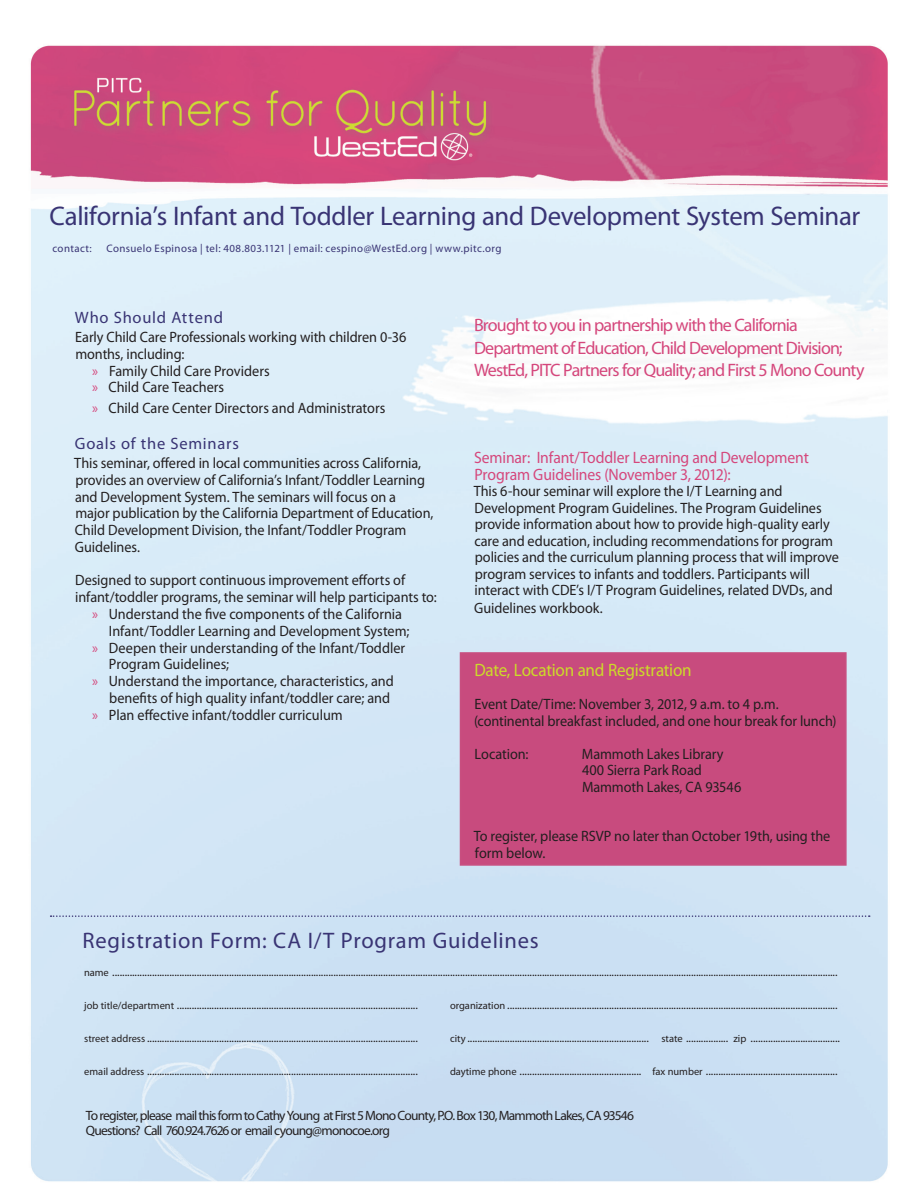
<style>
.page{position:relative;width:918px;height:1188px;background:#fff}
.page>*{position:absolute;margin:0;border:0;box-sizing:border-box;transform-origin:0 0}
.Title-Service{font:27px "Myriad Pro";letter-spacing:-.01em;color:#393474}
.Reg__Form_Title{font:22.5px "Myriad Pro";letter-spacing:.03em;color:#393474}
.Quote_Callout{font:18px/22.5px "Myriad Pro";letter-spacing:-.05em;color:#d5477c}
.Body{font:18px "Myriad Pro";letter-spacing:-.015em;color:#ccdb29;scale:.95 1}
.Body-2{font:16.5px/16.5px "Myriad Pro";letter-spacing:-.01em;color:#d5477c;scale:.95 1}
.Subheads{font:16.5px "Myriad Pro";letter-spacing:.045em;color:#393474}
.Body-3{font:15px/16.5px "Myriad Pro";letter-spacing:-.005em;color:#231f20;scale:.95 1}
.body_bullet{font:15px/16.8px "Myriad Pro";color:#231f20;scale:.95 1}
.order_form{font:13.5px "Myriad Pro";letter-spacing:-.06em;color:#231f20}
.t1{font:12px "Myriad Pro";color:#231f20}
.contact_info{font:10.8px "Myriad Pro";letter-spacing:.035em;color:#393474}
.s1{color:#d5477c}
.s2{font-size:10.5px}
</style>
<div class="page">
<img style="left:30px;top:45px;width:858px;height:1137px">
<svg style="left:51px;top:915px;width:819px;height:2px"></svg>
<div style="left:460px;top:652px;width:387px;height:214px;background:#c84b7e;border:2px solid #c84f80"></div>
<p class="Title-Service" style="left:50px;top:199px;width:812px">California’s Infant and Toddler Learning and Development System Seminar</p>
<p class="contact_info" style="left:52px;top:242px;width:41px">contact:</p>
<p class="contact_info" style="left:106px;top:242px;width:396px">Consuelo Espinosa | tel: 408.803.1121 | email: cespino@WestEd.org | www.pitc.org</p>
<p class="Subheads" style="left:75px;top:307px;width:150px">Who Should Attend</p>
<p class="Body-3" style="left:75px;top:328px;width:350px">Early Child Care Professionals working with children 0-36 months, including:</p>
<p class="body_bullet" style="left:92px;top:362px;width:189px"><span class="s1">»</span> Family Child Care Providers</p>
<p class="body_bullet" style="left:92px;top:379px;width:141px"><span class="s1">»</span> Child Care Teachers</p>
<p class="body_bullet" style="left:92px;top:399px;width:310px"><span class="s1">»</span> Child Care Center Directors and Administrators</p>
<p class="Subheads" style="left:75px;top:433px;width:166px">Goals of the Seminars</p>
<p class="Body-3" style="left:74px;top:454px;width:380px">This seminar, offered in local communities across California, provides an overview of California’s Infant/Toddler Learning and Development System. The seminars will focus on a<br>major publication by the California Department of Education, Child Development Division, the Infant/Toddler Program Guidelines.</p>
<p class="Body-3" style="left:75px;top:572px;width:382px">Designed to support continuous improvement efforts of infant/toddler programs, the seminar will help participants to:</p>
<p class="body_bullet" style="left:109px;top:605px;width:318px;text-indent:-17px"><span class="s1">»</span> Understand the five components of the California<br>Infant/Toddler Learning and Development System;</p>
<p class="body_bullet" style="left:109px;top:639px;width:313px;text-indent:-17px"><span class="s1">»</span> Deepen their understanding of the Infant/Toddler<br>Program Guidelines;</p>
<p class="body_bullet" style="left:92px;top:672px;width:319px;text-align:right"><span class="s1">»</span> Understand the importance, characteristics, and benefits of high quality infant/toddler care; and</p>
<p class="body_bullet" style="left:92px;top:706px;width:265px"><span class="s1">»</span> Plan effective infant/toddler curriculum</p>
<p class="Quote_Callout" style="left:474px;top:314px;width:392px">Brought to you in partnership with the California<br>Department of Education, Child Development Division;<br>WestEd, PITC Partners for Quality; and First 5 Mono County</p>
<p class="Body-2" style="left:474px;top:449px;width:354px">Seminar: Infant/Toddler Learning and Development<br>Program Guidelines (November 3, 2012):</p>
<p class="Body-3" style="left:474px;top:482px;width:386px">This 6-hour seminar will explore the I/T Learning and Development Program Guidelines. The Program Guidelines provide information about how to provide high-quality early care and education, including recommendations for program policies and the curriculum planning process that will improve program services to infants and toddlers. Participants will interact with CDE’s I/T Program Guidelines, related DVDs, and</p>
<p class="Body-3" style="left:474px;top:599px;width:137px">Guidelines workbook.</p>
<p class="Body" style="left:474px;top:659px;width:230px">Date, Location and Registration</p>
<p class="Body-3" style="left:475px;top:695px;width:322px">Event Date/Time: November 3, 2012, 9 a.m. to 4 p.m.</p>
<p class="Body-3" style="left:474px;top:712px;width:383px">(continental breakfast included, and one hour break for lunch)</p>
<p class="Body-3" style="left:475px;top:745px;width:58px">Location:</p>
<p class="Body-3" style="left:582px;top:745px;width:151px">Mammoth Lakes Library</p>
<p class="Body-3" style="left:582px;top:761px;width:128px">400 Sierra Park Road</p>
<p class="Body-3" style="left:582px;top:778px;width:169px">Mammoth Lakes, CA 93546</p>
<p class="Body-3" style="left:474px;top:827px;width:377px">To register, please RSVP no later than October 19th, using the form below.</p>
<p class="Reg__Form_Title" style="left:82px;top:927px;width:458px">Registration Form: CA I/T Program Guidelines</p>
<p class="t1" style="left:84px;top:964px;width:755px"><span class="s2">name</span> ....................................................................................................................................................................................................................................................................................................</p>
<p class="t1" style="left:84px;top:997px;width:335px"><span class="s2">job title/department</span> .................................................................................................</p>
<p class="t1" style="left:450px;top:997px;width:389px"><span class="s2">organization</span> .....................................................................................................................................</p>
<p class="t1" style="left:84px;top:1030px;width:335px"><span class="s2">street address</span> .............................................................................................................</p>
<p class="t1" style="left:450px;top:1030px;width:392px"><span class="s2">city</span> ......................................................................... <span class="s2">state</span> ................. <span class="s2">zip</span> ....................................</p>
<p class="t1" style="left:84px;top:1063px;width:335px"><span class="s2">email address</span> .............................................................................................................</p>
<p class="t1" style="left:450px;top:1063px;width:389px"><span class="s2">daytime phone</span> ................................................. <span class="s2">fax number</span> .....................................................</p>
<p class="order_form" style="left:86px;top:1107px;width:550px">To register, please mail this form to Cathy Young at First 5 Mono County, P.O. Box 130, Mammoth Lakes, CA 93546</p>
<p class="order_form" style="left:86px;top:1122px;width:306px">Questions? Call 760.924.7626 or email cyoung@monocoe.org</p>
</div>
